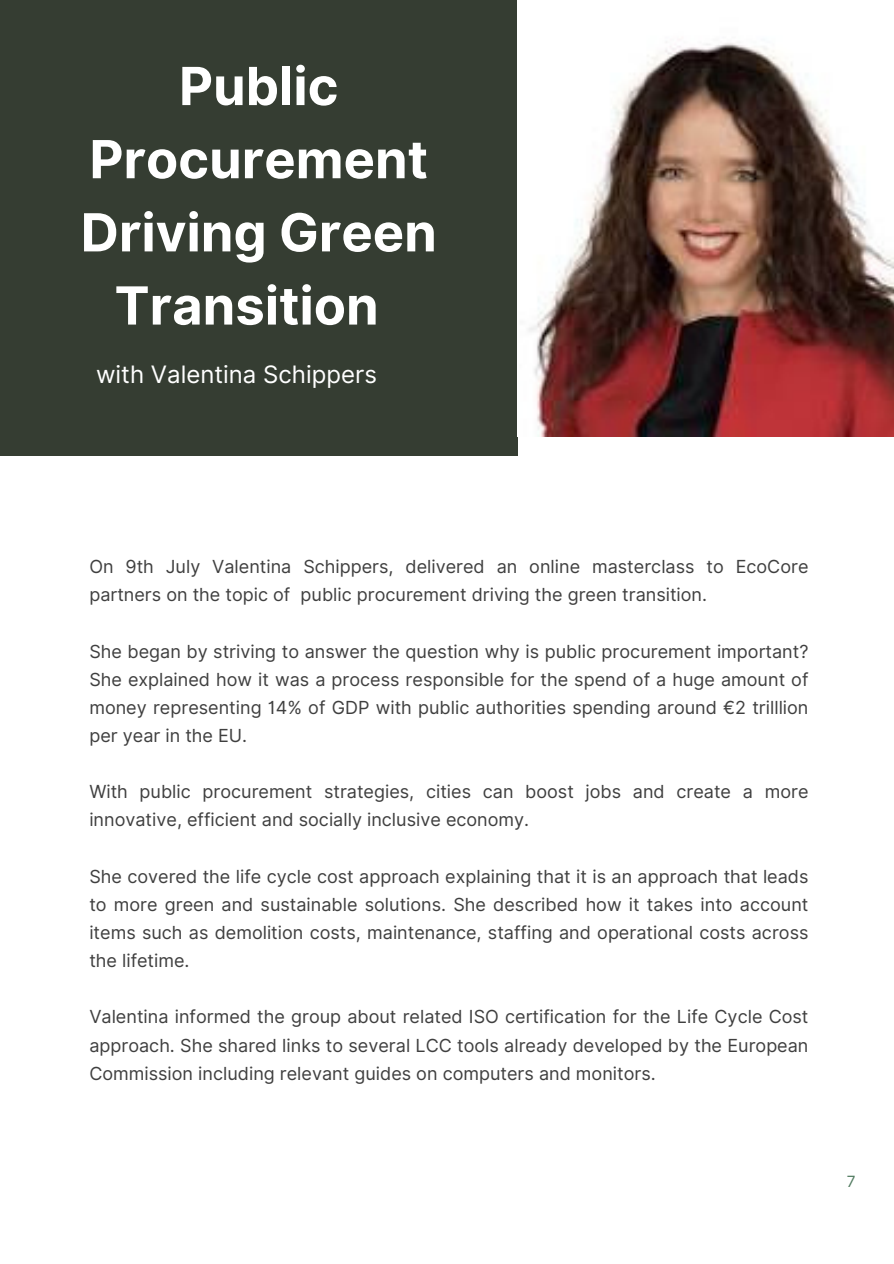
<style>
.page{position:relative;width:894px;height:1264px;background:#fff}
.page>*{position:absolute;margin:0;border:0;box-sizing:border-box;transform-origin:0 0}
.t1{font:700 52.5px/73.2px "Inter";color:#fff;text-align:center}
.t2{font:24px "Inter";color:#fff}
.t3{font:18px/28.2px "Inter";color:#3f3f3f;text-align:justify}
.t4{font:15.45px "Inter";color:#507a5f}
</style>
<div class="page">
<div style="left:0;top:0;width:517px;height:455px;background:#353d32"></div>
<img style="left:528px;top:42px;width:365px;height:394px">
<p class="t1" style="left:81px;top:49px;width:357px">Public<br>Procurement<br>Driving Green<br>Transition</p>
<p class="t2" style="left:96px;top:360px;width:282px">with Valentina Schippers</p>
<h2 class="t3" style="left:89px;top:552px;width:720px">On 9th July Valentina Schippers, delivered an online masterclass to EcoCore partners on the topic of public procurement driving the green transition.</h2>
<p class="t3" style="left:89px;top:637px;width:720px">She began by striving to answer the question why is public procurement important?<br>She explained how it was a process responsible for the spend of a huge amount of money representing 14% of GDP with public authorities spending around €2 trilllion per year in the EU.</p>
<p class="t3" style="left:89px;top:777px;width:720px">With public procurement strategies, cities can boost jobs and create a more innovative, efficient and socially inclusive economy.</p>
<p class="t3" style="left:89px;top:862px;width:720px">She covered the life cycle cost approach explaining that it is an approach that leads to more green and sustainable solutions. She described how it takes into account items such as demolition costs, maintenance, staffing and operational costs across the lifetime.</p>
<p class="t3" style="left:89px;top:1002px;width:720px">Valentina informed the group about related ISO certification for the Life Cycle Cost approach. She shared links to several LCC tools already developed by the European Commission including relevant guides on computers and monitors.</p>
<p class="t4" style="left:846px;top:1172px;width:10px">7</p>
</div>
